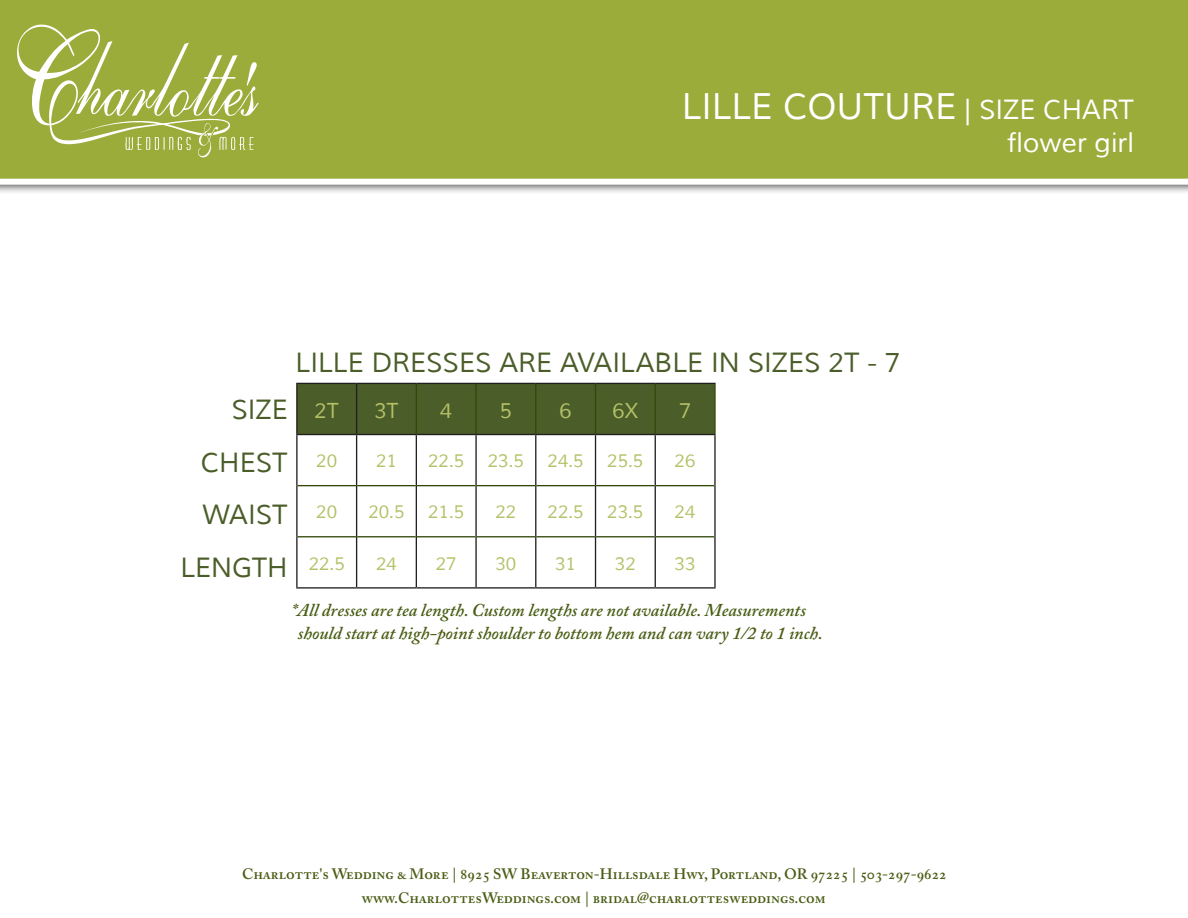
<style>
.page{position:relative;width:1188px;height:918px;background:#fff}
.page>*{position:absolute;margin:0;border:0;box-sizing:border-box;transform-origin:0 0}
.Thank_You_H1{font:36px "Muli";color:#fff}
.Thank_You_H1-2{font:27px "Muli";color:#4b5d29}
.Thank_You_H1-3{font:27px "Muli";color:#fff}
.Thank_You_H1-4{font:21px "Muli";color:#b5c168}
.Thank_You_Bullet_Poi{font:italic 600 18px "Adobe Caslon Pro";color:#4a5d15}
.Thank_You_H1-5{font:18px "Muli";color:#b5c168}
.Local_Seamstresses_H{font:600 15px "Adobe Caslon Pro";color:#4a5d15}
.s1{font-size:27px}
</style>
<div class="page">
<div style="left:0;top:0;width:1188px;height:195px;background:#231f20;opacity:.75"></div>
<div style="left:0;top:0;width:1188px;height:185px;background:#9bac3a"></div>
<div style="left:298px;top:384px;width:416px;height:50px;background:#4b5d29"></div>
<hr style="left:416px;top:384px;width:1px;height:50px;background:#324809">
<hr style="left:475px;top:384px;width:2px;height:50px;background:#324809">
<hr style="left:535px;top:384px;width:1px;height:50px;background:#324809">
<hr style="left:595px;top:384px;width:1px;height:50px;background:#324809">
<hr style="left:655px;top:384px;width:1px;height:50px;background:#324809">
<hr style="left:714px;top:384px;width:2px;height:50px;background:#324809">
<hr style="left:298px;top:485px;width:58px;height:1px;background:#324809">
<hr style="left:357px;top:485px;width:59px;height:1px;background:#324809">
<hr style="left:417px;top:485px;width:58px;height:1px;background:#324809">
<hr style="left:477px;top:485px;width:58px;height:1px;background:#324809">
<hr style="left:536px;top:485px;width:59px;height:1px;background:#324809">
<hr style="left:596px;top:485px;width:59px;height:1px;background:#324809">
<hr style="left:656px;top:485px;width:58px;height:1px;background:#324809">
<hr style="left:298px;top:536px;width:58px;height:1px;background:#324809">
<hr style="left:357px;top:536px;width:59px;height:1px;background:#324809">
<hr style="left:417px;top:536px;width:58px;height:1px;background:#324809">
<hr style="left:477px;top:536px;width:58px;height:1px;background:#324809">
<hr style="left:536px;top:536px;width:59px;height:1px;background:#324809">
<hr style="left:596px;top:536px;width:59px;height:1px;background:#324809">
<hr style="left:656px;top:536px;width:58px;height:1px;background:#324809">
<hr style="left:356px;top:384px;width:1px;height:50px;background:#231f20">
<hr style="left:356px;top:435px;width:1px;height:51px;background:#231f20">
<hr style="left:356px;top:486px;width:1px;height:51px;background:#231f20">
<hr style="left:356px;top:537px;width:1px;height:50px;background:#231f20">
<hr style="left:416px;top:435px;width:1px;height:51px;background:#231f20">
<hr style="left:475px;top:435px;width:2px;height:51px;background:#231f20">
<hr style="left:416px;top:486px;width:1px;height:51px;background:#231f20">
<hr style="left:475px;top:486px;width:2px;height:51px;background:#231f20">
<hr style="left:416px;top:537px;width:1px;height:50px;background:#231f20">
<hr style="left:475px;top:537px;width:2px;height:50px;background:#231f20">
<hr style="left:535px;top:435px;width:1px;height:51px;background:#231f20">
<hr style="left:595px;top:435px;width:1px;height:51px;background:#231f20">
<hr style="left:535px;top:486px;width:1px;height:51px;background:#231f20">
<hr style="left:595px;top:486px;width:1px;height:51px;background:#231f20">
<hr style="left:535px;top:537px;width:1px;height:50px;background:#231f20">
<hr style="left:595px;top:537px;width:1px;height:50px;background:#231f20">
<hr style="left:655px;top:435px;width:1px;height:51px;background:#231f20">
<hr style="left:655px;top:486px;width:1px;height:51px;background:#231f20">
<hr style="left:655px;top:537px;width:1px;height:50px;background:#231f20">
<hr style="left:296px;top:383px;width:61px;height:1px;background:#231f20">
<hr style="left:296px;top:384px;width:2px;height:50px;background:#231f20">
<hr style="left:357px;top:383px;width:59px;height:1px;background:#231f20">
<hr style="left:416px;top:383px;width:60px;height:1px;background:#231f20">
<hr style="left:476px;top:383px;width:60px;height:1px;background:#231f20">
<hr style="left:536px;top:383px;width:60px;height:1px;background:#231f20">
<hr style="left:596px;top:383px;width:59px;height:1px;background:#231f20">
<hr style="left:655px;top:383px;width:61px;height:1px;background:#231f20">
<hr style="left:296px;top:434px;width:61px;height:1px;background:#231f20">
<hr style="left:296px;top:435px;width:2px;height:51px;background:#231f20">
<hr style="left:357px;top:434px;width:59px;height:1px;background:#231f20">
<hr style="left:416px;top:434px;width:60px;height:1px;background:#231f20">
<hr style="left:476px;top:434px;width:60px;height:1px;background:#231f20">
<hr style="left:536px;top:434px;width:60px;height:1px;background:#231f20">
<hr style="left:596px;top:434px;width:59px;height:1px;background:#231f20">
<hr style="left:655px;top:434px;width:61px;height:1px;background:#231f20">
<hr style="left:714px;top:435px;width:2px;height:51px;background:#231f20">
<hr style="left:296px;top:486px;width:2px;height:51px;background:#231f20">
<hr style="left:714px;top:486px;width:2px;height:51px;background:#231f20">
<hr style="left:296px;top:537px;width:2px;height:50px;background:#231f20">
<hr style="left:714px;top:537px;width:2px;height:50px;background:#231f20">
<hr style="left:296px;top:587px;width:61px;height:2px;background:#231f20">
<hr style="left:357px;top:587px;width:59px;height:2px;background:#231f20">
<hr style="left:416px;top:587px;width:60px;height:2px;background:#231f20">
<hr style="left:476px;top:587px;width:60px;height:2px;background:#231f20">
<hr style="left:536px;top:587px;width:60px;height:2px;background:#231f20">
<hr style="left:596px;top:587px;width:59px;height:2px;background:#231f20">
<hr style="left:655px;top:587px;width:61px;height:2px;background:#231f20">
<svg style="left:15px;top:23px;width:244px;height:135px;background:#a9b856"></svg>
<p class="Thank_You_H1" style="left:682px;top:85px;width:454px">LILLE COUTURE <span class="s1">| SIZE CHART</span></p>
<p class="Thank_You_H1-3" style="left:1007px;top:126px;width:128px">flower girl</p>
<p class="Thank_You_H1-2" style="left:231px;top:394px;width:58px">SIZE</p>
<p class="Thank_You_H1-2" style="left:201px;top:446px;width:88px">CHEST</p>
<p class="Thank_You_H1-2" style="left:203px;top:499px;width:87px">WAIST</p>
<p class="Thank_You_H1-2" style="left:180px;top:551px;width:109px">LENGTH</p>
<p class="Thank_You_H1-2" style="left:296px;top:346px;width:606px">LILLE DRESSES ARE AVAILABLE IN SIZES 2T - 7</p>
<p class="Thank_You_H1-4" style="left:315px;top:398px;width:26px">2T</p>
<p class="Thank_You_H1-4" style="left:374px;top:398px;width:26px">3T</p>
<p class="Thank_You_H1-4" style="left:440px;top:398px;width:14px">4</p>
<p class="Thank_You_H1-4" style="left:500px;top:398px;width:14px">5</p>
<p class="Thank_You_H1-4" style="left:560px;top:398px;width:14px">6</p>
<p class="Thank_You_H1-4" style="left:613px;top:398px;width:27px">6X</p>
<p class="Thank_You_H1-4" style="left:679px;top:398px;width:14px">7</p>
<p class="Thank_You_H1-5" style="left:316px;top:450px;width:22px">20</p>
<p class="Thank_You_H1-5" style="left:376px;top:450px;width:22px">21</p>
<p class="Thank_You_H1-5" style="left:428px;top:450px;width:38px">22.5</p>
<p class="Thank_You_H1-5" style="left:488px;top:450px;width:38px">23.5</p>
<p class="Thank_You_H1-5" style="left:548px;top:450px;width:38px">24.5</p>
<p class="Thank_You_H1-5" style="left:607px;top:450px;width:38px">25.5</p>
<p class="Thank_You_H1-5" style="left:675px;top:450px;width:22px">26</p>
<p class="Thank_You_H1-5" style="left:316px;top:501px;width:22px">20</p>
<p class="Thank_You_H1-5" style="left:368px;top:501px;width:38px">20.5</p>
<p class="Thank_You_H1-5" style="left:428px;top:501px;width:38px">21.5</p>
<p class="Thank_You_H1-5" style="left:495px;top:501px;width:22px">22</p>
<p class="Thank_You_H1-5" style="left:548px;top:501px;width:38px">22.5</p>
<p class="Thank_You_H1-5" style="left:607px;top:501px;width:38px">23.5</p>
<p class="Thank_You_H1-5" style="left:675px;top:501px;width:22px">24</p>
<p class="Thank_You_H1-5" style="left:309px;top:552px;width:38px">22.5</p>
<p class="Thank_You_H1-5" style="left:376px;top:552px;width:22px">24</p>
<p class="Thank_You_H1-5" style="left:436px;top:552px;width:22px">27</p>
<p class="Thank_You_H1-5" style="left:495px;top:552px;width:22px">30</p>
<p class="Thank_You_H1-5" style="left:555px;top:552px;width:22px">31</p>
<p class="Thank_You_H1-5" style="left:615px;top:552px;width:22px">32</p>
<p class="Thank_You_H1-5" style="left:675px;top:552px;width:22px">33</p>
<p class="Thank_You_Bullet_Poi" style="left:292px;top:600px;width:516px">*All dresses are tea length. Custom lengths are not available. Measurements</p>
<p class="Thank_You_Bullet_Poi" style="left:298px;top:622px;width:526px">should start at high-point shoulder to bottom hem and can vary 1/2 to 1 inch.</p>
<p class="Local_Seamstresses_H" style="left:242px;top:865px;width:706px">Charlotte's Wedding &amp; More | 8925 SW Beaverton-Hillsdale Hwy, Portland, OR 97225 | 503-297-9622</p>
<p class="Local_Seamstresses_H" style="left:362px;top:889px;width:465px">www.CharlottesWeddings.com | bridal@charlottesweddings.com</p>
</div>
